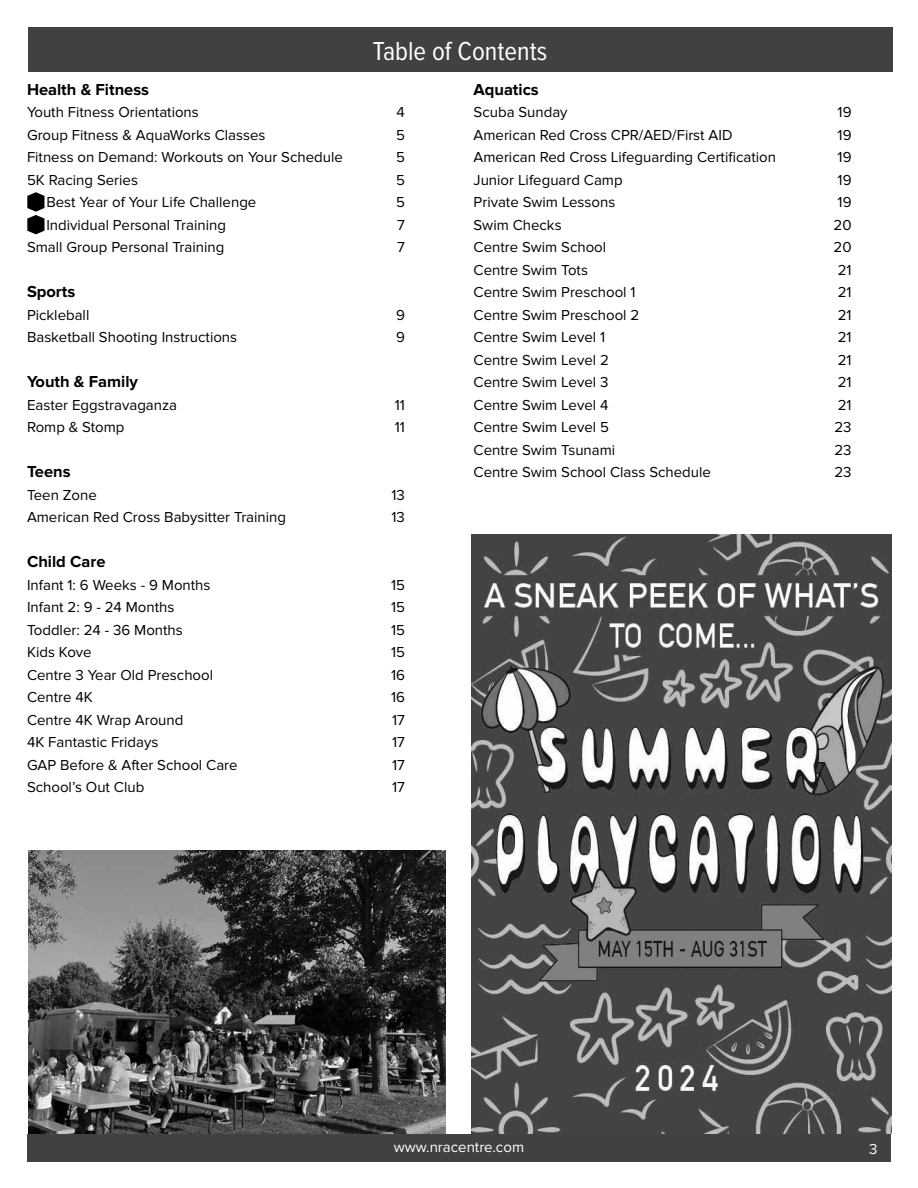
<style>
.page{position:relative;width:918px;height:1188px;background:#fff}
.page>*{position:absolute;margin:0;border:0;box-sizing:border-box;transform-origin:0 0}
.t1{font:27px "Proxima Nova Cond";color:#fff}
.t2{font:700 16.5px "Proxima Nova";color:#000}
.t3{font:15px "Proxima Nova";color:#000}
.t4{font:15px "Proxima Nova";color:#fff}
</style>
<div class="page">
<div style="left:27px;top:1134px;width:864px;height:27px;background:#414141"></div>
<div style="left:28px;top:27px;width:864px;height:44px;background:#414141"></div>
<svg style="left:27px;top:192px;width:17px;height:42px"></svg>
<img style="left:472px;top:535px;width:420px;height:599px">
<img style="left:28px;top:850px;width:418px;height:284px">
<h1 class="t1" style="left:373px;top:36px;width:176px">Table of Contents</h1>
<p class="t2" style="left:27px;top:80px;width:124px">Health &amp; Fitness</p>
<p class="t3" style="left:27px;top:103px;width:173px">Youth Fitness Orientations</p>
<p class="t3" style="left:397px;top:103px;width:10px">4</p>
<p class="t3" style="left:27px;top:126px;width:240px">Group Fitness &amp; AquaWorks Classes</p>
<p class="t3" style="left:396px;top:126px;width:10px">5</p>
<p class="t3" style="left:27px;top:148px;width:317px">Fitness on Demand: Workouts on Your Schedule</p>
<p class="t3" style="left:396px;top:148px;width:10px">5</p>
<p class="t3" style="left:27px;top:171px;width:112px">5K Racing Series</p>
<p class="t3" style="left:396px;top:171px;width:10px">5</p>
<p class="t3" style="left:46px;top:193px;width:212px">Best Year of Your Life Challenge</p>
<p class="t3" style="left:396px;top:193px;width:10px">5</p>
<p class="t3" style="left:46px;top:216px;width:181px">Individual Personal Training</p>
<p class="t3" style="left:397px;top:216px;width:9px">7</p>
<p class="t3" style="left:27px;top:238px;width:199px">Small Group Personal Training</p>
<p class="t3" style="left:397px;top:238px;width:9px">7</p>
<p class="t2" style="left:27px;top:282px;width:50px">Sports</p>
<p class="t3" style="left:27px;top:306px;width:64px">Pickleball</p>
<p class="t3" style="left:396px;top:306px;width:10px">9</p>
<p class="t3" style="left:27px;top:328px;width:212px">Basketball Shooting Instructions</p>
<p class="t3" style="left:396px;top:328px;width:10px">9</p>
<p class="t2" style="left:27px;top:372px;width:113px">Youth &amp; Family</p>
<p class="t3" style="left:27px;top:396px;width:152px">Easter Eggstravaganza</p>
<p class="t3" style="left:395px;top:396px;width:12px">11</p>
<p class="t3" style="left:27px;top:418px;width:99px">Romp &amp; Stomp</p>
<p class="t3" style="left:395px;top:418px;width:12px">11</p>
<p class="t2" style="left:27px;top:462px;width:45px">Teens</p>
<p class="t3" style="left:27px;top:486px;width:71px">Teen Zone</p>
<p class="t3" style="left:392px;top:486px;width:15px">13</p>
<p class="t3" style="left:27px;top:508px;width:261px">American Red Cross Babysitter Training</p>
<p class="t3" style="left:392px;top:508px;width:15px">13</p>
<p class="t2" style="left:27px;top:552px;width:80px">Child Care</p>
<p class="t3" style="left:27px;top:576px;width:185px">Infant 1: 6 Weeks - 9 Months</p>
<p class="t3" style="left:391px;top:576px;width:15px">15</p>
<p class="t3" style="left:27px;top:598px;width:149px">Infant 2: 9 - 24 Months</p>
<p class="t3" style="left:391px;top:598px;width:15px">15</p>
<p class="t3" style="left:27px;top:621px;width:157px">Toddler: 24 - 36 Months</p>
<p class="t3" style="left:391px;top:621px;width:15px">15</p>
<p class="t3" style="left:27px;top:643px;width:66px">Kids Kove</p>
<p class="t3" style="left:391px;top:643px;width:15px">15</p>
<p class="t3" style="left:27px;top:666px;width:188px">Centre 3 Year Old Preschool</p>
<p class="t3" style="left:391px;top:666px;width:15px">16</p>
<p class="t3" style="left:27px;top:688px;width:67px">Centre 4K</p>
<p class="t3" style="left:391px;top:688px;width:15px">16</p>
<p class="t3" style="left:27px;top:711px;width:158px">Centre 4K Wrap Around</p>
<p class="t3" style="left:392px;top:711px;width:14px">17</p>
<p class="t3" style="left:27px;top:733px;width:133px">4K Fantastic Fridays</p>
<p class="t3" style="left:392px;top:733px;width:14px">17</p>
<p class="t3" style="left:27px;top:756px;width:212px">GAP Before &amp; After School Care</p>
<p class="t3" style="left:392px;top:756px;width:14px">17</p>
<p class="t3" style="left:27px;top:778px;width:119px">School’s Out Club</p>
<p class="t3" style="left:392px;top:778px;width:14px">17</p>
<p class="t2" style="left:474px;top:80px;width:67px">Aquatics</p>
<p class="t3" style="left:474px;top:103px;width:96px">Scuba Sunday</p>
<p class="t3" style="left:838px;top:103px;width:15px">19</p>
<p class="t3" style="left:474px;top:126px;width:260px">American Red Cross CPR/AED/First AID</p>
<p class="t3" style="left:838px;top:126px;width:15px">19</p>
<p class="t3" style="left:474px;top:148px;width:304px">American Red Cross Lifeguarding Certification</p>
<p class="t3" style="left:838px;top:148px;width:15px">19</p>
<p class="t3" style="left:474px;top:171px;width:151px">Junior Lifeguard Camp</p>
<p class="t3" style="left:838px;top:171px;width:15px">19</p>
<p class="t3" style="left:474px;top:193px;width:143px">Private Swim Lessons</p>
<p class="t3" style="left:838px;top:193px;width:15px">19</p>
<p class="t3" style="left:474px;top:216px;width:90px">Swim Checks</p>
<p class="t3" style="left:834px;top:216px;width:19px">20</p>
<p class="t3" style="left:474px;top:238px;width:134px">Centre Swim School</p>
<p class="t3" style="left:834px;top:238px;width:19px">20</p>
<p class="t3" style="left:474px;top:261px;width:116px">Centre Swim Tots</p>
<p class="t3" style="left:838px;top:261px;width:15px">21</p>
<p class="t3" style="left:474px;top:283px;width:164px">Centre Swim Preschool 1</p>
<p class="t3" style="left:838px;top:283px;width:15px">21</p>
<p class="t3" style="left:474px;top:306px;width:167px">Centre Swim Preschool 2</p>
<p class="t3" style="left:838px;top:306px;width:15px">21</p>
<p class="t3" style="left:474px;top:328px;width:133px">Centre Swim Level 1</p>
<p class="t3" style="left:838px;top:328px;width:15px">21</p>
<p class="t3" style="left:474px;top:351px;width:137px">Centre Swim Level 2</p>
<p class="t3" style="left:838px;top:351px;width:15px">21</p>
<p class="t3" style="left:474px;top:373px;width:136px">Centre Swim Level 3</p>
<p class="t3" style="left:838px;top:373px;width:15px">21</p>
<p class="t3" style="left:474px;top:396px;width:136px">Centre Swim Level 4</p>
<p class="t3" style="left:838px;top:396px;width:15px">21</p>
<p class="t3" style="left:474px;top:418px;width:137px">Centre Swim Level 5</p>
<p class="t3" style="left:834px;top:418px;width:19px">23</p>
<p class="t3" style="left:474px;top:441px;width:143px">Centre Swim Tsunami</p>
<p class="t3" style="left:834px;top:441px;width:19px">23</p>
<p class="t3" style="left:474px;top:463px;width:239px">Centre Swim School Class Schedule</p>
<p class="t3" style="left:834px;top:463px;width:19px">23</p>
<p class="t4" style="left:394px;top:1139px;width:132px">www.nracentre.com</p>
<p class="t4" style="left:869px;top:1141px;width:10px">3</p>
</div>
